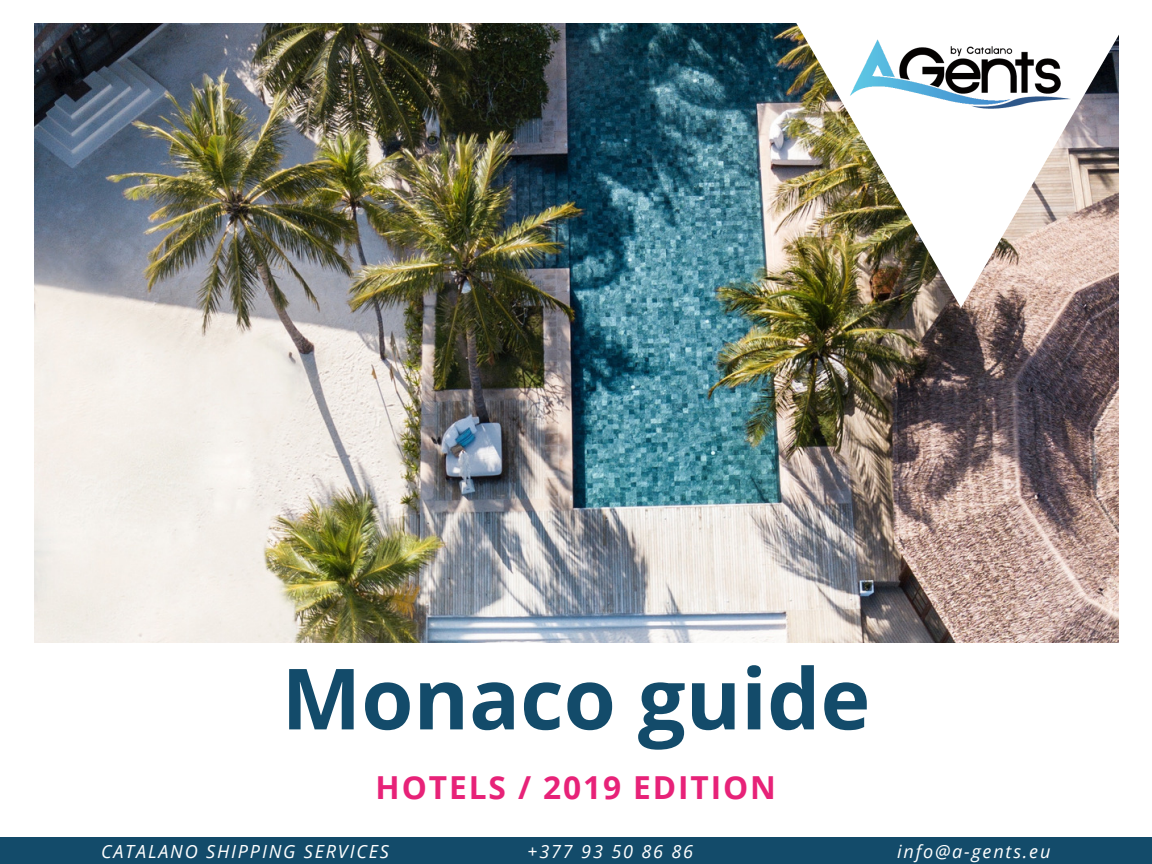
<style>
.page{position:relative;width:1152px;height:864px;background:#fff}
.page>*{position:absolute;margin:0;border:0;box-sizing:border-box;transform-origin:0 0}
.t1{font:700 84.45px "Open Sans";color:#134b6a}
.t2{font:700 31.65px "Open Sans";letter-spacing:.06em;color:#e72278}
.t3{font:italic 18.15px "Open Sans";letter-spacing:.1em;color:#fff}
</style>
<div class="page">
<img style="left:34px;top:23px;width:1085px;height:619px">
<div style="left:0;top:838px;width:1152px;height:26px;background:#134b6a"></div>
<img style="left:779px;top:23px;width:340px;height:285px">
<img style="left:848px;top:34px;width:225px;height:80px">
<h1 class="t1" style="left:282px;top:639px;width:590px">Monaco guide</h1>
<h2 class="t2" style="left:376px;top:766px;width:402px">HOTELS / 2019 EDITION</h2>
<p class="t3" style="left:101px;top:839px;width:289px">CATALANO SHIPPING SERVICES</p>
<p class="t3" style="left:528px;top:839px;width:167px">+377 93 50 86 86</p>
<p class="t3" style="left:897px;top:839px;width:155px">info@a-gents.eu</p>
</div>
